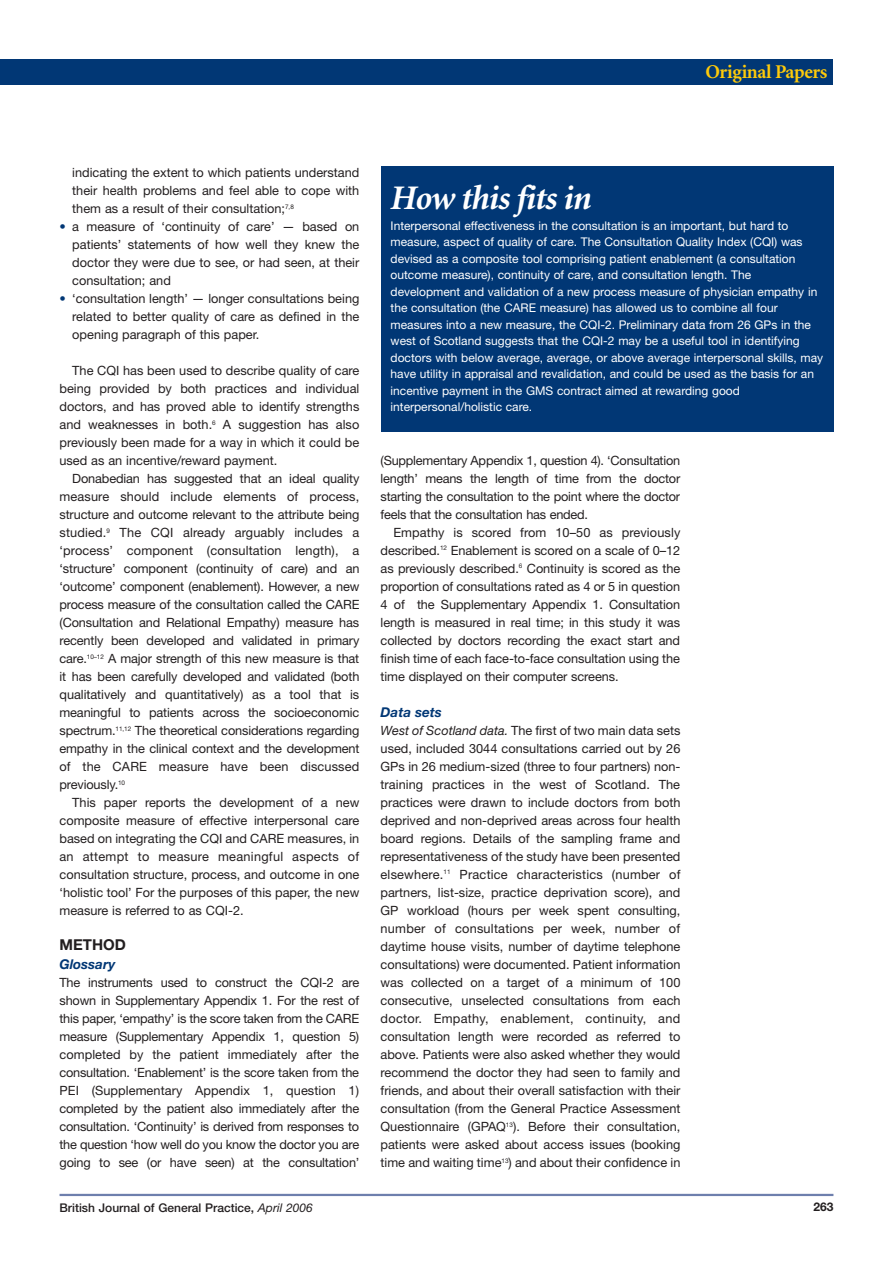
<style>
.page{position:relative;width:893px;height:1263px;background:#fff}
.page>*{position:absolute;margin:0;border:0;box-sizing:border-box;transform-origin:0 0}
.t1{font:italic 700 34.5px "Minion";letter-spacing:-.03em;color:#fff}
.t2{font:700 19.5px "Minion";letter-spacing:-.02em;color:#feca0a}
.t3{font:700 15px "Helvetica Neue";color:#231f20}
.t4{font:italic 700 13.5px "Helvetica Neue";color:#013775}
.t5{font:12.75px/18px "Helvetica Neue";color:#231f20;text-align:justify}
.t6{font:12px/16.5px "Helvetica Neue";color:#fff}
.t7{font:500 12px "Helvetica Neue";color:#231f20}
.t8{font:700 12px "Helvetica Neue";color:#231f20}
.s1{color:#013775}
.s2{font-weight:400;font-style:italic}
.s3{font-style:italic}
</style>
<div class="page">
<hr style="left:60px;top:1194px;width:773px;height:2px;background:#6e7fad">
<div style="left:381px;top:167px;width:452px;height:265px;background:#013775"></div>
<div style="left:0;top:60px;width:833px;height:25px;background:#013775"></div>
<h2 class="t2" style="left:705px;top:64px;width:124px">Original Papers</h2>
<p class="t5" style="left:72px;top:165px;width:289px">indicating the extent to which patients understand their health problems and feel able to cope with them as a result of their consultation;<sup>7,8</sup></p>
<p class="t5" style="left:72px;top:219px;width:289px;text-indent:-13px"><span class="s1">•</span> a measure of ‘continuity of care’ — based on patients’ statements of how well they knew the doctor they were due to see, or had seen, at their consultation; and</p>
<p class="t5" style="left:72px;top:291px;width:289px;text-indent:-13px"><span class="s1">•</span> ‘consultation length’ — longer consultations being related to better quality of care as defined in the opening paragraph of this paper.</p>
<p class="t5" style="left:60px;top:363px;width:301px;text-indent:13px">The CQI has been used to describe quality of care being provided by both practices and individual doctors, and has proved able to identify strengths and weaknesses in both.<sup>6</sup> A suggestion has also previously been made for a way in which it could be used as an incentive/reward payment.</p>
<p class="t5" style="left:60px;top:471px;width:301px;text-indent:13px">Donabedian has suggested that an ideal quality measure should include elements of process, structure and outcome relevant to the attribute being studied.<sup>9</sup> The CQI already arguably includes a ‘process’ component (consultation length), a ‘structure’ component (continuity of care) and an ‘outcome’ component (enablement). However, a new process measure of the consultation called the CARE (Consultation and Relational Empathy) measure has recently been developed and validated in primary care.<sup>10–12</sup> A major strength of this new measure is that it has been carefully developed and validated (both qualitatively and quantitatively) as a tool that is meaningful to patients across the socioeconomic spectrum.<sup>11,12</sup> The theoretical considerations regarding empathy in the clinical context and the development of the CARE measure have been discussed previously.<sup>10</sup></p>
<p class="t5" style="left:60px;top:795px;width:301px;text-indent:13px">This paper reports the development of a new composite measure of effective interpersonal care based on integrating the CQI and CARE measures, in an attempt to measure meaningful aspects of consultation structure, process, and outcome in one ‘holistic tool’ For the purposes of this paper, the new measure is referred to as CQI-2.</p>
<p class="t3" style="left:60px;top:939px;width:68px">METHOD</p>
<p class="t4" style="left:60px;top:959px;width:57px">Glossary</p>
<p class="t5" style="left:60px;top:975px;width:301px">The instruments used to construct the CQI-2 are shown in Supplementary Appendix 1. For the rest of this paper, ‘empathy’ is the score taken from the CARE measure (Supplementary Appendix 1, question 5) completed by the patient immediately after the consultation. ‘Enablement’ is the score taken from the PEI (Supplementary Appendix 1, question 1) completed by the patient also immediately after the consultation. ‘Continuity’ is derived from responses to the question ‘how well do you know the doctor you are going to see (or have seen) at the consultation’</p>
<p class="t7" style="left:60px;top:1203px;width:255px">British Journal of General Practice, <span class="s2">April 2006</span></p>
<h1 class="t1" style="left:391px;top:185px;width:203px">How this fits in</h1>
<p class="t6" style="left:391px;top:219px;width:434px">Interpersonal effectiveness in the consultation is an important, but hard to measure, aspect of quality of care. The Consultation Quality Index (CQI) was devised as a composite tool comprising patient enablement (a consultation outcome measure), continuity of care, and consultation length. The development and validation of a new process measure of physician empathy in the consultation (the CARE measure) has allowed us to combine all four measures into a new measure, the CQI-2. Preliminary data from 26 GPs in the west of Scotland suggests that the CQI-2 may be a useful tool in identifying doctors with below average, average, or above average interpersonal skills, may have utility in appraisal and revalidation, and could be used as the basis for an incentive payment in the GMS contract aimed at rewarding good interpersonal/holistic care.</p>
<p class="t5" style="left:381px;top:453px;width:301px">(Supplementary Appendix 1, question 4). ‘Consultation length’ means the length of time from the doctor starting the consultation to the point where the doctor feels that the consultation has ended.</p>
<p class="t5" style="left:381px;top:525px;width:301px;text-indent:13px">Empathy is scored from 10–50 as previously described.<sup>12</sup> Enablement is scored on a scale of 0–12 as previously described.<sup>6</sup> Continuity is scored as the proportion of consultations rated as 4 or 5 in question 4 of the Supplementary Appendix 1. Consultation length is measured in real time; in this study it was collected by doctors recording the exact start and finish time of each face-to-face consultation using the time displayed on their computer screens.</p>
<p class="t4" style="left:381px;top:707px;width:63px">Data sets</p>
<p class="t5" style="left:381px;top:723px;width:302px"><span class="s3">West of Scotland data.</span> The first of two main data sets used, included 3044 consultations carried out by 26<br>GPs in 26 medium-sized (three to four partners) non&shy;training practices in the west of Scotland. The practices were drawn to include doctors from both deprived and non-deprived areas across four health board regions. Details of the sampling frame and representativeness of the study have been presented elsewhere.<sup>11</sup> Practice characteristics (number of partners, list-size, practice deprivation score), and GP workload (hours per week spent consulting, number of consultations per week, number of daytime house visits, number of daytime telephone consultations) were documented. Patient information was collected on a target of a minimum of 100 consecutive, unselected consultations from each doctor. Empathy, enablement, continuity, and consultation length were recorded as referred to above. Patients were also asked whether they would recommend the doctor they had seen to family and friends, and about their overall satisfaction with their consultation (from the General Practice Assessment Questionnaire (GPAQ<sup>13</sup>). Before their consultation, patients were asked about access issues (booking time and waiting time<sup>13</sup>) and about their confidence in</p>
<p class="t8" style="left:813px;top:1202px;width:22px">263</p>
</div>
